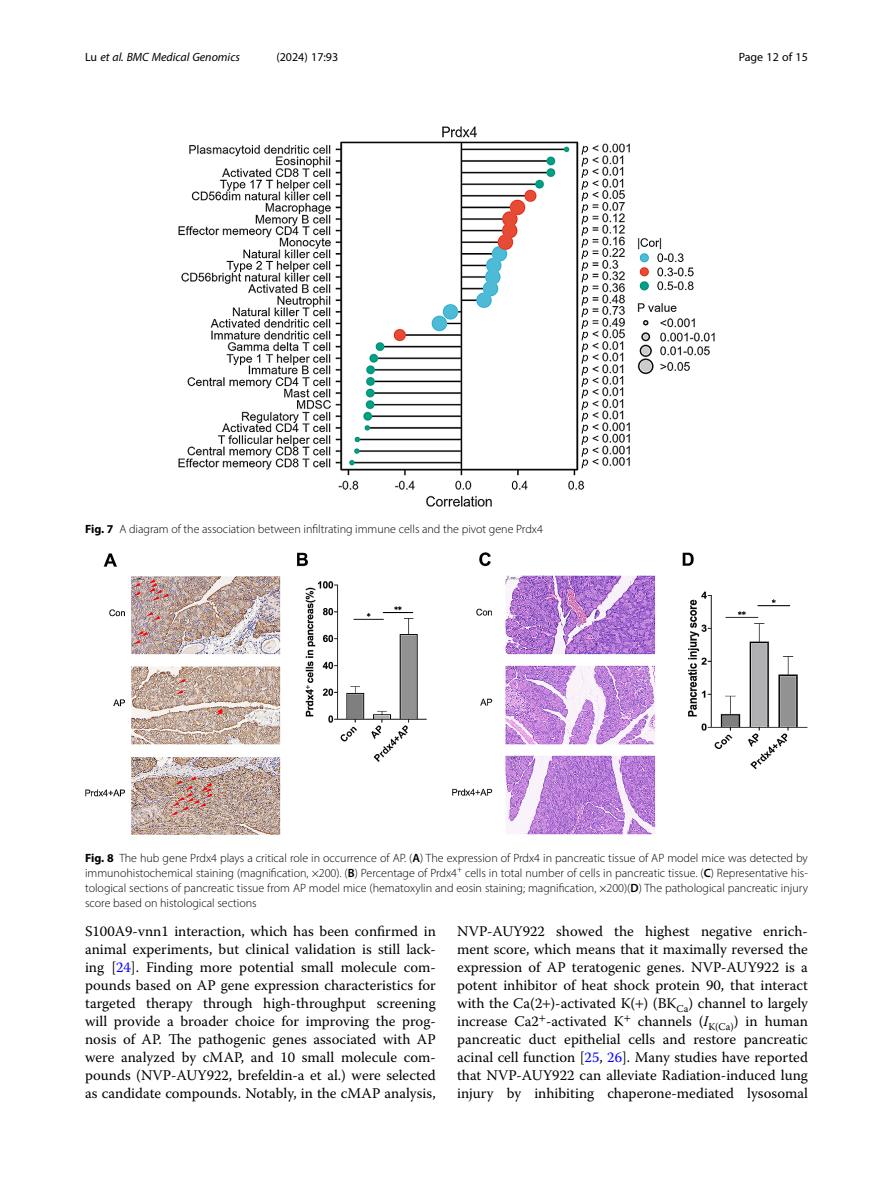
<style>
.page{position:relative;width:893px;height:1191px;background:#fff}
.page>*{position:absolute;margin:0;border:0;box-sizing:border-box;transform-origin:0 0}
.Body_Text_Indent{font:14.7px/18px "Warnock Pro";color:#000;text-align:justify}
.Figure_Caption{font:300 12px/15px "Myriad Pro";color:#000;text-align:justify}
.t1{font:italic 12px "Myriad Pro";color:#000}
.t2{font:12px "Myriad Pro";color:#000}
.s1{font-style:normal}
.s2{font-weight:700}
.s3{font-weight:600}
.s4{color:#00f}
.s5{font-style:italic}
</style>
<div class="page">
<img style="left:85px;top:553px;width:723px;height:282px">
<img style="left:178px;top:126px;width:536px;height:380px">
<p class="t1" style="left:85px;top:50px;width:156px"><span class="s1">Lu</span> et al. BMC Medical Genomics</p>
<p class="t2" style="left:276px;top:50px;width:63px">(2024) 17:93</p>
<p class="t2" style="left:739px;top:50px;width:71px">Page 12 of 15</p>
<p class="Figure_Caption" style="left:85px;top:522px;width:459px"><span class="s2">Fig. 7</span> A diagram of the association between infiltrating immune cells and the pivot gene Prdx4</p>
<p class="Figure_Caption" style="left:85px;top:850px;width:724px"><span class="s2">Fig. 8</span> The hub gene Prdx4 plays a critical role in occurrence of AP. (<span class="s3">A</span>) The expression of Prdx4 in pancreatic tissue of AP model mice was detected by immunohistochemical staining (magnification, ×200). (<span class="s3">B</span>) Percentage of Prdx4<sup>+</sup> cells in total number of cells in pancreatic tissue. (<span class="s3">C</span>) Representative his&shy;tological sections of pancreatic tissue from AP model mice (hematoxylin and eosin staining; magnification, ×200)(<span class="s3">D</span>) The pathological pancreatic injury score based on histological sections</p>
<p class="Body_Text_Indent" style="left:85px;top:922px;width:352px">S100A9-vnn1 interaction, which has been confirmed in animal experiments, but clinical validation is still lack&shy;ing [<span class="s4">24</span>]. Finding more potential small molecule com&shy;pounds based on AP gene expression characteristics for targeted therapy through high-throughput screening will provide a broader choice for improving the prog&shy;nosis of AP. The pathogenic genes associated with AP were analyzed by cMAP, and 10 small molecule com&shy;pounds (NVP-AUY922, brefeldin-a et al.) were selected as candidate compounds. Notably, in the cMAP analysis,</p>
<p class="Body_Text_Indent" style="left:457px;top:922px;width:352px">NVP-AUY922 showed the highest negative enrich&shy;ment score, which means that it maximally reversed the expression of AP teratogenic genes. NVP-AUY922 is a potent inhibitor of heat shock protein 90, that interact with the Ca(2 )-activated K( ) (BK<sub>Ca</sub>) channel to largely increase Ca2<sup>+</sup>-activated K<sup>+</sup> channels (<span class="s5">I</span><sub>K(Ca)</sub>) in human pancreatic duct epithelial cells and restore pancreatic acinal cell function [<span class="s4">25</span>, <span class="s4">26</span>]. Many studies have reported that NVP-AUY922 can alleviate Radiation-induced lung injury by inhibiting chaperone-mediated lysosomal</p>
</div>
